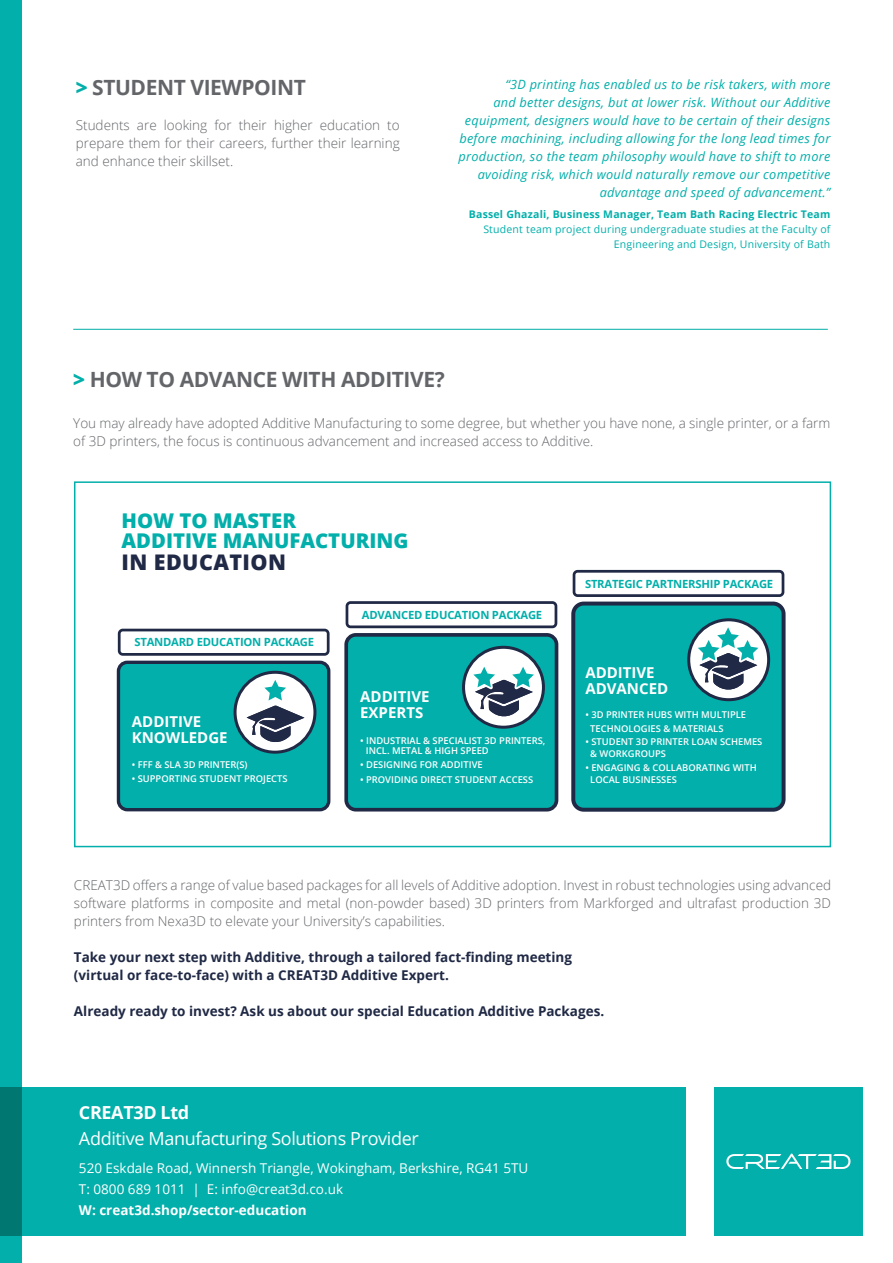
<style>
.page{position:relative;width:893px;height:1263px;background:#fff}
.page>*{position:absolute;margin:0;border:0;box-sizing:border-box;transform-origin:0 0}
.t1{font:800 21.6px "Open Sans";letter-spacing:.02em;color:#202945}
.t2{font:700 21px "Open Sans";letter-spacing:-.02em;color:#636569}
.t3{font:800 20.25px/20.9px "Open Sans";color:#02afaa}
.t4{font:18px "Open Sans";letter-spacing:-.02em;color:#fff}
.t5{font:700 18px "Open Sans";letter-spacing:-.02em;color:#fff}
.t6{font:700 15px/15.8px "Open Sans";color:#fff}
.t7{font:300 13.5px/18px "Open Sans";color:#636569;text-align:justify}
.t8{font:700 13.5px/18px "Open Sans";color:#202945}
.t9{font:13.5px/21px "Open Sans";color:#fff}
.t10{font:italic 12.75px/18px "Open Sans";letter-spacing:.02em;color:#02afaa;text-align:right}
.t11{font:700 11.25px "Open Sans";letter-spacing:-.02em;color:#02afaa}
.t12{font:10.5px/15px "Open Sans";letter-spacing:.02em;color:#02afaa;text-align:right}
.t13{font:700 10.5px "Open Sans";letter-spacing:.02em;color:#02afaa}
.t14{font:600 9.3px/12px "Open Sans";color:#fff}
.s1{font-weight:800;color:#02afaa}
.s2{font-weight:700}
</style>
<div class="page">
<div style="left:0;top:0;width:21px;height:1263px;background:#02afaa"></div>
<div style="left:118px;top:662px;width:211px;height:148px;background:#02afaa;border-radius:9px"></div>
<div style="left:117px;top:661px;width:213px;height:150px;border:3px solid #202945;border-radius:9px"></div>
<div style="left:118px;top:629px;width:212px;height:27px;border:3px solid #202945;border-radius:4px"></div>
<svg style="left:235px;top:672px;width:80px;height:80px"></svg>
<div style="left:234px;top:671px;width:82px;height:83px;border:3px solid #202945;border-radius:50%"></div>
<div style="left:346px;top:635px;width:210px;height:175px;background:#02afaa;border-radius:10px"></div>
<div style="left:344px;top:633px;width:214px;height:178px;border:4px solid #202945;border-radius:10px"></div>
<div style="left:346px;top:601px;width:211px;height:27px;border:3px solid #202945;border-radius:4px"></div>
<div style="left:573px;top:603px;width:211px;height:207px;background:#02afaa;border-radius:10px"></div>
<div style="left:571px;top:602px;width:214px;height:210px;border:4px solid #202945;border-radius:10px"></div>
<div style="left:573px;top:570px;width:211px;height:27px;border:3px solid #202945;border-radius:4px"></div>
<svg style="left:464px;top:647px;width:79px;height:80px"></svg>
<div style="left:462px;top:646px;width:83px;height:83px;border:3px solid #202945;border-radius:50%"></div>
<svg style="left:689px;top:620px;width:80px;height:80px"></svg>
<div style="left:687px;top:618px;width:83px;height:83px;border:3px solid #202945;border-radius:50%"></div>
<svg style="left:247px;top:678px;width:57px;height:66px;background:#abb7c0"></svg>
<svg style="left:471px;top:665px;width:65px;height:53px;background:#9ab1b9"></svg>
<svg style="left:696px;top:625px;width:64px;height:66px;background:#97b5bc"></svg>
<div style="left:74px;top:481px;width:757px;height:366px;border:2px solid #02afaa"></div>
<hr style="left:73px;top:329px;width:755px;height:1px;background:#02afaa">
<div style="left:714px;top:1087px;width:149px;height:149px;background:#02afaa"></div>
<svg style="left:726px;top:1153px;width:124px;height:16px"></svg>
<div style="left:0;top:1087px;width:686px;height:149px;background:#02afaa"></div>
<h2 class="t2" style="left:76px;top:73px;width:232px"><span class="s1">&gt;</span> STUDENT VIEWPOINT</h2>
<p class="t7" style="left:76px;top:115px;width:325px">Students are looking for their higher education to prepare them for their careers, further their learning and enhance their skillset.</p>
<p class="t10" style="left:459px;top:75px;width:373px">“3D printing has enabled us to be risk takers, with more<br>and better designs, but at lower risk. Without our Additive equipment, designers would have to be certain of their designs before machining, including allowing for the long lead times for production, so the team philosophy would have to shift to more avoiding risk, which would naturally remove our competitive advantage and speed of advancement.”</p>
<p class="t13" style="left:469px;top:207px;width:363px">Bassel Ghazali, Business Manager, Team Bath Racing Electric Team</p>
<p class="t12" style="left:483px;top:221px;width:349px">Student team project during undergraduate studies at the Faculty of<br>Engineering and Design, University of Bath</p>
<h2 class="t2" style="left:73px;top:365px;width:373px"><span class="s1">&gt;</span> HOW TO ADVANCE WITH ADDITIVE?</h2>
<p class="t7" style="left:73px;top:414px;width:759px">You may already have adopted Additive Manufacturing to some degree, but whether you have none, a single printer, or a farm of 3D printers, the focus is continuous advancement and increased access to Additive.</p>
<h3 class="t3" style="left:121px;top:509px;width:289px">HOW TO MASTER<br>ADDITIVE MANUFACTURING</h3>
<h1 class="t1" style="left:121px;top:546px;width:166px">IN EDUCATION</h1>
<p class="t11" style="left:134px;top:634px;width:181px">STANDARD EDUCATION PACKAGE</p>
<p class="t6" style="left:132px;top:713px;width:97px">ADDITIVE<br>KNOWLEDGE</p>
<p class="t14" style="left:132px;top:758px;width:117px">• FFF &amp; SLA 3D PRINTER(S)</p>
<p class="t14" style="left:132px;top:772px;width:157px">• SUPPORTING STUDENT PROJECTS</p>
<p class="t11" style="left:362px;top:607px;width:182px">ADVANCED EDUCATION PACKAGE</p>
<p class="t6" style="left:360px;top:688px;width:71px">ADDITIVE<br>EXPERTS</p>
<p class="t14" style="left:366px;top:735px;width:181px;line-height:10.5px;text-indent:-6px">• INDUSTRIAL &amp; SPECIALIST 3D PRINTERS,<br>INCL. METAL &amp; HIGH SPEED</p>
<p class="t14" style="left:360px;top:759px;width:124px">• DESIGNING FOR ADDITIVE</p>
<p class="t14" style="left:360px;top:773px;width:175px">• PROVIDING DIRECT STUDENT ACCESS</p>
<p class="t11" style="left:585px;top:576px;width:190px">STRATEGIC PARTNERSHIP PACKAGE</p>
<p class="t6" style="left:585px;top:664px;width:84px">ADDITIVE<br>ADVANCED</p>
<p class="t14" style="left:590px;top:708px;width:157px;line-height:13.5px;text-indent:-5px">• 3D PRINTER HUBS WITH MULTIPLE<br>TECHNOLOGIES &amp; MATERIALS</p>
<p class="t14" style="left:590px;top:736px;width:174px;text-indent:-5px">• STUDENT 3D PRINTER LOAN SCHEMES &amp; WORKGROUPS</p>
<p class="t14" style="left:590px;top:761px;width:168px;text-indent:-5px">• ENGAGING &amp; COLLABORATING WITH<br>LOCAL BUSINESSES</p>
<p class="t7" style="left:74px;top:875px;width:759px">CREAT3D offers a range of value based packages for all levels of Additive adoption. Invest in robust technologies using advanced software platforms in composite and metal (non-powder based) 3D printers from Markforged and ultrafast production 3D printers from Nexa3D to elevate your University’s capabilities.</p>
<p class="t8" style="left:74px;top:947px;width:500px">Take your next step with Additive, through a tailored fact-finding meeting (virtual or face-to-face) with a CREAT3D Additive Expert.</p>
<p class="t8" style="left:74px;top:1001px;width:532px">Already ready to invest? Ask us about our special Education Additive Packages.</p>
<h3 class="t5" style="left:79px;top:1100px;width:112px">CREAT3D Ltd</h3>
<h3 class="t4" style="left:79px;top:1126px;width:341px">Additive Manufacturing Solutions Provider</h3>
<p class="t9" style="left:79px;top:1157px;width:451px">520 Eskdale Road, Winnersh Triangle, Wokingham, Berkshire, RG41 5TU<br>T: 0800 689 1011 | E: info@creat3d.co.uk<br><span class="s2">W:</span> <span class="s2">creat3d.shop</span><span class="s2">/sector-education</span></p>
</div>
